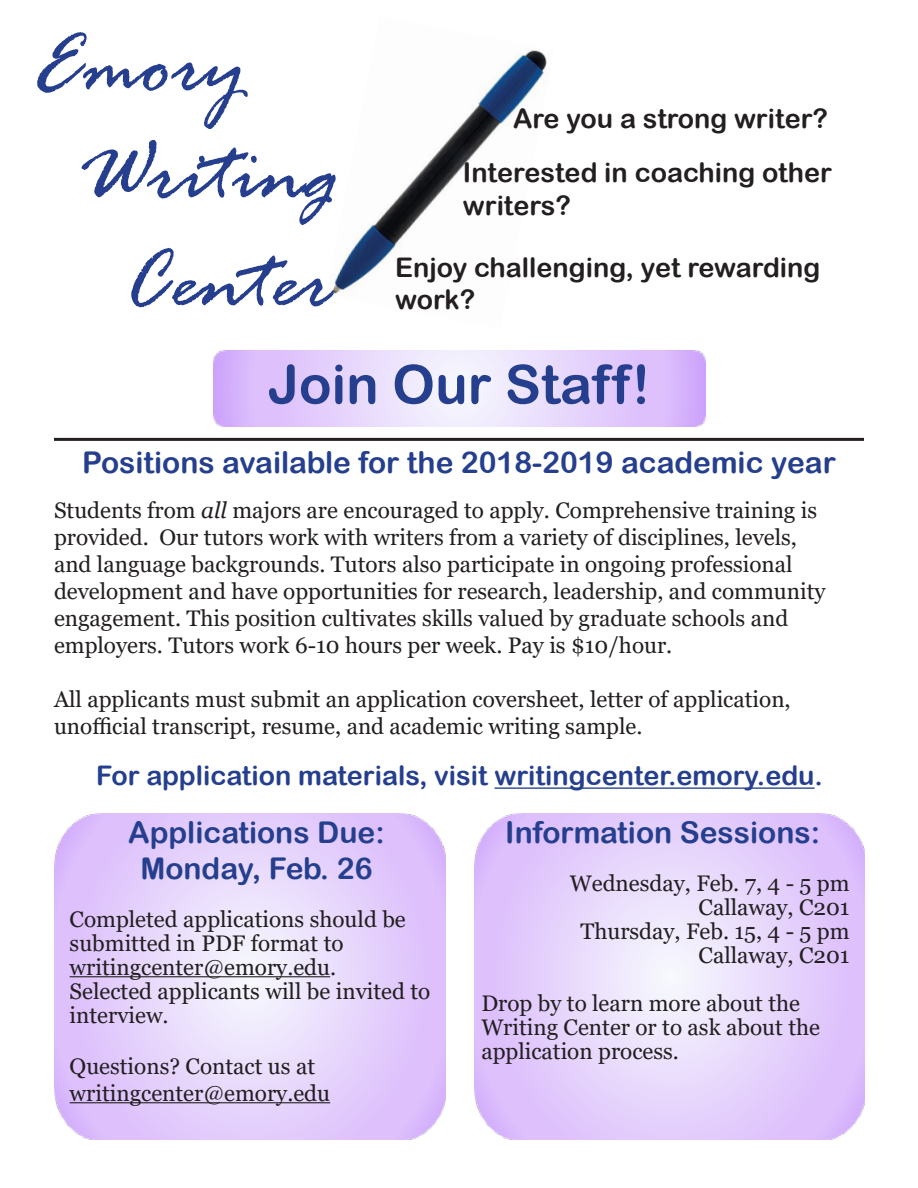
<style>
.page{position:relative;width:918px;height:1188px;background:#fff}
.page>*{position:absolute;margin:0;border:0;box-sizing:border-box;transform-origin:0 0}
.t1{font:italic 90px "Rage";color:#253f8e}
.t2{font:54px "Arial Rounded MT Bold";color:#253f8e}
.t3{font:30px/36px "Arial Rounded MT Bold";color:#253f8e;text-align:center}
.t4{font:27px/32.4px "Arial Rounded MT Bold";color:#231f20}
.t5{font:27px "Arial Rounded MT Bold";color:#253f8e}
.t6{font:22.5px/24px "Georgia";color:#231f20}
.s1{font-style:italic}
</style>
<div class="page">
<img style="left:332px;top:50px;width:215px;height:244px">
<hr style="left:54px;top:438px;width:810px;height:3px;background:#231f20">
<hr style="left:495px;top:787px;width:320px;height:2px;background:#253f8e">
<hr style="left:70px;top:976px;width:260px;height:1px;background:#231f20">
<hr style="left:70px;top:1102px;width:260px;height:1px;background:#231f20">
<p class="t1" style="left:32px;top:17px;width:215px">Emory</p>
<p class="t1" style="left:77px;top:125px;width:263px">Writing</p>
<p class="t1" style="left:122px;top:233px;width:212px">Center</p>
<p class="t4" style="left:513px;top:102px;width:317px">Are you a strong writer?</p>
<p class="t4" style="left:463px;top:156px;width:371px">Interested in coaching other writers?</p>
<p class="t4" style="left:395px;top:251px;width:427px">Enjoy challenging, yet rewarding work?</p>
<p class="t2" style="left:268px;top:352px;width:384px">Join Our Staff!</p>
<p class="t3" style="left:82px;top:444px;width:755px">Positions available for the 2018-2019 academic year</p>
<p class="t6" style="left:54px;top:497px;width:773px;line-height:27px">Students from <span class="s1">all</span> majors are encouraged to apply. Comprehensive training is provided. Our tutors work with writers from a variety of disciplines, levels, and language backgrounds. Tutors also participate in ongoing professional development and have opportunities for research, leadership, and community engagement. This position cultivates skills valued by graduate schools and employers. Tutors work 6-10 hours per week. Pay is $10/hour.</p>
<p class="t6" style="left:54px;top:688px;width:738px">All applicants must submit an application coversheet, letter of application,</p>
<p class="t6" style="left:54px;top:715px;width:590px">unofficial transcript, resume, and academic writing sample.</p>
<p class="t5" style="left:96px;top:760px;width:728px">For application materials, visit writingcenter.emory.edu.</p>
<p class="t3" style="left:128px;top:814px;width:258px">Applications Due:<br>Monday, Feb. 26</p>
<p class="t6" style="left:70px;top:908px;width:362px">Completed applications should be submitted in PDF format to writingcenter@emory.edu.<br>Selected applicants will be invited to interview.</p>
<p class="t6" style="left:70px;top:1053px;width:262px;line-height:27px">Questions? Contact us at writingcenter@emory.edu</p>
<p class="t3" style="left:505px;top:814px;width:316px">Information Sessions:</p>
<p class="t6" style="left:570px;top:872px;width:281px;text-align:right">Wednesday, Feb. 7, 4 - 5 pm<br>Callaway, C201<br>Thursday, Feb. 15, 4 - 5 pm<br>Callaway, C201</p>
<p class="t6" style="left:481px;top:992px;width:340px">Drop by to learn more about the<br>Writing Center or to ask about the</p>
<p class="t6" style="left:481px;top:1040px;width:199px">application process.</p>
</div>
